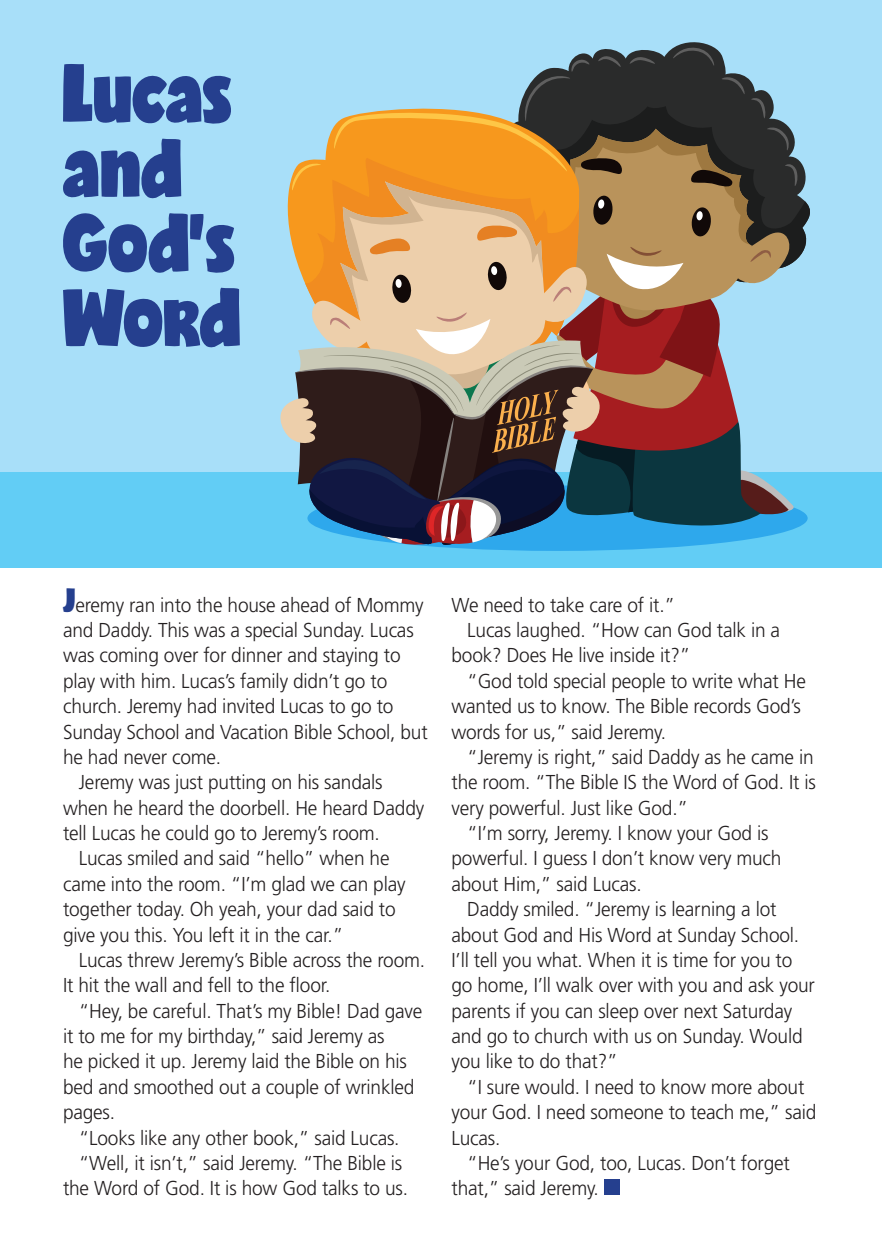
<style>
.page{position:relative;width:882px;height:1260px;background:#fff}
.page>*{position:absolute;margin:0;border:0;box-sizing:border-box;transform-origin:0 0}
.Story_Title_p2{font:77px/74.5px "Candy";letter-spacing:-.01em;color:#253f8e;scale:.95 1}
.body{font:300 20.12px/25.4px "Frutiger LT Std";letter-spacing:-.01em;color:#231f20;scale:.95 1}
.body_no_indent{font:300 20.12px/25.4px "Frutiger LT Std";letter-spacing:-.01em;color:#231f20;scale:.95 1}
.s1{font-family:"Candy";font-weight:400;font-size:31.5px;color:#253f8e}
</style>
<div class="page">
<div style="left:0;top:471px;width:882px;height:97px;background:#62cdf5"></div>
<hr style="left:881px;top:713px;width:1px;height:547px;background:#a8abac">
<div style="left:0;top:0;width:882px;height:471px;background:#a8dff9"></div>
<div style="left:604px;top:1180px;width:16px;height:15px;background:#253f8e"></div>
<svg style="left:799px;top:160px;width:11px;height:97px"></svg>
<svg style="left:271px;top:46px;width:528px;height:505px"></svg>
<p class="Story_Title_p2" style="left:63px;top:60px;width:190px">Lucas and<br>God's<br>Word</p>
<p class="body_no_indent" style="left:63px;top:592px;width:385px"><span class="s1">J</span>eremy ran into the house ahead of Mommy and Daddy. This was a special Sunday. Lucas was coming over for dinner and staying to play with him. Lucas’s family didn’t go to church. Jeremy had invited Lucas to go to Sunday School and Vacation Bible School, but he had never come.</p>
<p class="body" style="left:63px;top:770px;width:382px;text-indent:16px">Jeremy was just putting on his sandals when he heard the doorbell. He heard Daddy tell Lucas he could go to Jeremy’s room.</p>
<p class="body" style="left:63px;top:846px;width:362px;text-indent:16px">Lucas smiled and said “hello” when he came into the room. “I’m glad we can play together today. Oh yeah, your dad said to give you this. You left it in the car.”</p>
<p class="body" style="left:63px;top:948px;width:383px;text-indent:16px">Lucas threw Jeremy’s Bible across the room.<br>It hit the wall and fell to the floor.</p>
<p class="body" style="left:63px;top:998px;width:380px;text-indent:16px">“Hey, be careful. That’s my Bible! Dad gave it to me for my birthday,” said Jeremy as<br>he picked it up. Jeremy laid the Bible on his bed and smoothed out a couple of wrinkled pages.</p>
<p class="body" style="left:79px;top:1125px;width:339px">“Looks like any other book,” said Lucas.</p>
<p class="body" style="left:63px;top:1151px;width:365px;text-align:center">“Well, it isn’t,” said Jeremy. “The Bible is the Word of God. It is how God talks to us.</p>
<p class="body" style="left:452px;top:592px;width:237px">We need to take care of it.”</p>
<p class="body" style="left:452px;top:618px;width:347px;text-indent:16px">Lucas laughed. “How can God talk in a book? Does He live inside it?”</p>
<p class="body" style="left:452px;top:668px;width:375px;text-indent:16px">“God told special people to write what He wanted us to know. The Bible records God’s words for us,” said Jeremy.</p>
<p class="body" style="left:452px;top:745px;width:385px;text-align:justify;text-indent:16px">“Jeremy is right,” said Daddy as he came in the room. “The Bible IS the Word of God. It is very powerful. Just like God.”</p>
<p class="body" style="left:452px;top:821px;width:349px;text-indent:16px">“I’m sorry, Jeremy. I know your God is powerful. I guess I don’t know very much about Him,” said Lucas.</p>
<p class="body" style="left:452px;top:897px;width:384px;text-indent:16px">Daddy smiled. “Jeremy is learning a lot about God and His Word at Sunday School.<br>I’ll tell you what. When it is time for you to go home, I’ll walk over with you and ask your parents if you can sleep over next Saturday and go to church with us on Sunday. Would you like to do that?”</p>
<p class="body" style="left:452px;top:1074px;width:386px;text-indent:16px">“I sure would. I need to know more about your God. I need someone to teach me,” said<br>Lucas.</p>
<p class="body" style="left:452px;top:1151px;width:358px;text-indent:16px">“He’s your God, too, Lucas. Don’t forget that,” said Jeremy.</p>
</div>
